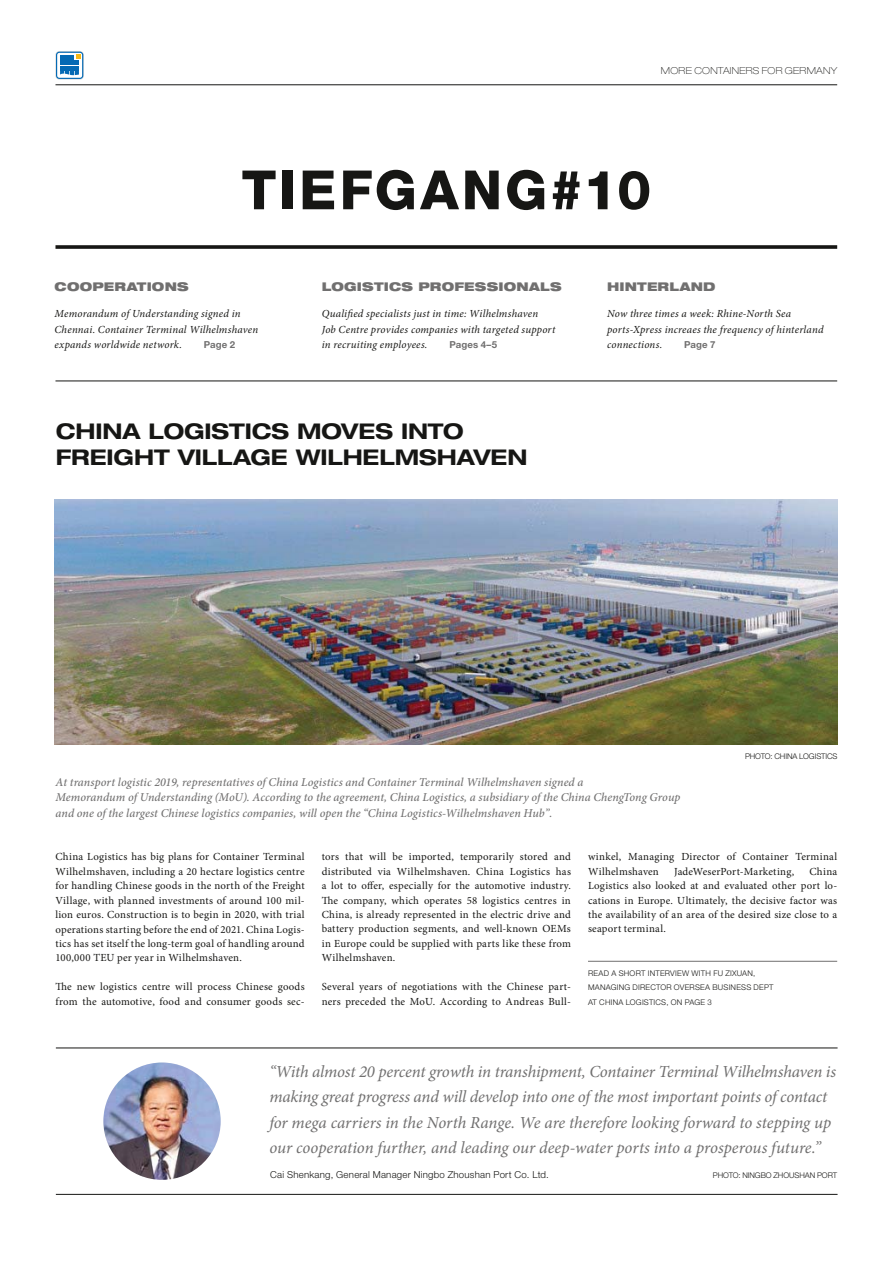
<style>
.page{position:relative;width:893px;height:1263px;background:#fff}
.page>*{position:absolute;margin:0;border:0;box-sizing:border-box;transform-origin:0 0}
.t1{font:800 54.15px "Helvetica Neue LT Std";letter-spacing:.055em;color:#161614}
.t2{font:700 expanded 21.6px/26px "Helvetica Neue LT Std";letter-spacing:-.005em;color:#161614}
.t3{font:italic 16.8px/25.3px "Minion Pro";letter-spacing:-.01em;color:#706f6f}
.t4{font:italic 500 12px/15.6px "Minion Pro";letter-spacing:.005em;color:#706f6f}
.t5{font:900 expanded 12px "Helvetica Neue LT Std";letter-spacing:.015em;color:#706f6f}
.t6{font:10.8px/14.4px "Minion Pro";letter-spacing:.02em;color:#161614;text-align:justify}
.t7{font:italic 10.8px/15.6px "Minion Pro";letter-spacing:.02em;color:#161614}
.t8{font:300 9.6px "Helvetica Neue LT Std";letter-spacing:.025em;color:#161614}
.t9{font:100 expanded 9.6px "Helvetica Neue LT Std";letter-spacing:.03em;color:#161614}
.t10{font:700 9.6px "Helvetica Neue LT Std";letter-spacing:.01em;color:#706f6f}
.t11{font:300 7.8px/14.4px "Helvetica Neue LT Std";letter-spacing:.025em;color:#161614}
.t12{font:300 7.8px "Helvetica Neue LT Std";letter-spacing:-.005em;color:#161614}
</style>
<div class="page">
<hr style="left:55px;top:85px;width:782px;height:1px;background:#161614">
<svg style="left:55px;top:245px;width:782px;height:4px;fill:#3e3e3c"></svg>
<div style="left:55px;top:51px;width:29px;height:29px;border:1px solid #dadbda;border-radius:4px"></div>
<svg style="left:60px;top:55px;width:20px;height:20px"></svg>
<div style="left:56px;top:52px;width:27px;height:27px;border:1px solid #0469b4;border-radius:3px"></div>
<hr style="left:55px;top:381px;width:782px;height:1px;background:#161614">
<hr style="left:56px;top:1194px;width:781px;height:1px;background:#161614">
<hr style="left:56px;top:1048px;width:781px;height:1px;background:#161614">
<img style="left:55px;top:499px;width:782px;height:246px">
<img style="left:103px;top:1063px;width:118px;height:117px;border-radius:50%">
<hr style="left:588px;top:961px;width:249px;height:1px;background:#706f6f">
<p class="t9" style="left:661px;top:67px;width:178px">MORE CONTAINERS FOR GERMANY</p>
<h1 class="t1" style="left:241px;top:159px;width:411px">TIEFGANG#10</h1>
<p class="t5" style="left:55px;top:280px;width:136px">COOPERATIONS</p>
<p class="t7" style="left:55px;top:306px;width:205px">Memorandum of Understanding signed in<br>Chennai. Container Terminal Wilhelmshaven expands worldwide network.</p>
<p class="t10" style="left:204px;top:339px;width:33px">Page 2</p>
<p class="t5" style="left:322px;top:280px;width:241px">LOGISTICS PROFESSIONALS</p>
<p class="t7" style="left:322px;top:306px;width:235px">Qualified specialists just in time: Wilhelmshaven<br>Job Centre provides companies with targeted support in recruiting employees.</p>
<p class="t10" style="left:449px;top:339px;width:49px">Pages 4–5</p>
<h2 class="t2" style="left:56px;top:418px;width:473px">CHINA LOGISTICS MOVES INTO<br>FREIGHT VILLAGE WILHELMSHAVEN</h2>
<p class="t5" style="left:607px;top:280px;width:110px">HINTERLAND</p>
<p class="t7" style="left:607px;top:306px;width:218px">Now three times a week: Rhine-North Sea ports-Xpress increaes the frequency of hinterland connections.</p>
<p class="t10" style="left:684px;top:339px;width:33px">Page 7</p>
<p class="t12" style="left:745px;top:754px;width:94px">PHOTO: CHINA LOGISTICS</p>
<p class="t4" style="left:55px;top:775px;width:626px">At transport logistic 2019, representatives of China Logistics and Container Terminal Wilhelmshaven signed a<br>Memorandum of Understanding (MoU). According to the agreement, China Logistics, a subsidiary of the China ChengTong Group and one of the largest Chinese logistics companies, will open the “China Logistics-Wilhelmshaven Hub”.</p>
<p class="t6" style="left:55px;top:851px;width:251px">China Logistics has big plans for Container Terminal Wilhelmshaven, including a 20 hectare logistics centre for handling Chinese goods in the north of the Freight Village, with planned investments of around 100 mil&shy;lion euros. Construction is to begin in 2020, with trial operations starting before the end of 2021. China Logis&shy;tics has set itself the long-term goal of handling around 100,000 TEU per year in Wilhelmshaven.</p>
<p class="t6" style="left:55px;top:981px;width:251px">The new logistics centre will process Chinese goods from the automotive, food and consumer goods sec-</p>
<p class="t6" style="left:322px;top:851px;width:251px">tors that will be imported, temporarily stored and distributed via Wilhelmshaven. China Logistics has a lot to offer, especially for the automotive industry.<br>The company, which operates 58 logistics centres in China, is already represented in the electric drive and battery production segments, and well-known OEMs in Europe could be supplied with parts like these from Wilhelmshaven.</p>
<p class="t6" style="left:322px;top:981px;width:251px">Several years of negotiations with the Chinese part&shy;ners preceded the MoU. According to Andreas Bull-</p>
<p class="t6" style="left:588px;top:850px;width:251px">winkel, Managing Director of Container Terminal<br>Wilhelmshaven</p>
<p class="t6" style="left:588px;top:865px;width:251px;text-indent:221px">China Logistics also looked at and evaluated other port lo&shy;cations in Europe. Ultimately, the decisive factor was the availability of an area of the desired size close to a seaport terminal.</p>
<p class="t6" style="left:674px;top:865px;width:122px">JadeWeserPort-Marketing,</p>
<p class="t11" style="left:588px;top:967px;width:187px">READ A SHORT INTERVIEW WITH FU ZIXUAN,<br>MANAGING DIRECTOR OVERSEA BUSINESS DEPT<br>AT CHINA LOGISTICS, ON PAGE 3</p>
<p class="t3" style="left:269px;top:1060px;width:568px">“With almost 20 percent growth in transhipment, Container Terminal Wilhelmshaven is making great progress and will develop into one of the most important points of contact for mega carriers in the North Range. We are therefore looking forward to stepping up our cooperation further, and leading our deep-water ports into a prosperous future.”</p>
<p class="t8" style="left:270px;top:1171px;width:280px">Cai Shenkang, General Manager Ningbo Zhoushan Port Co. Ltd.</p>
<p class="t12" style="left:713px;top:1173px;width:126px">PHOTO: NINGBO ZHOUSHAN PORT</p>
</div>
